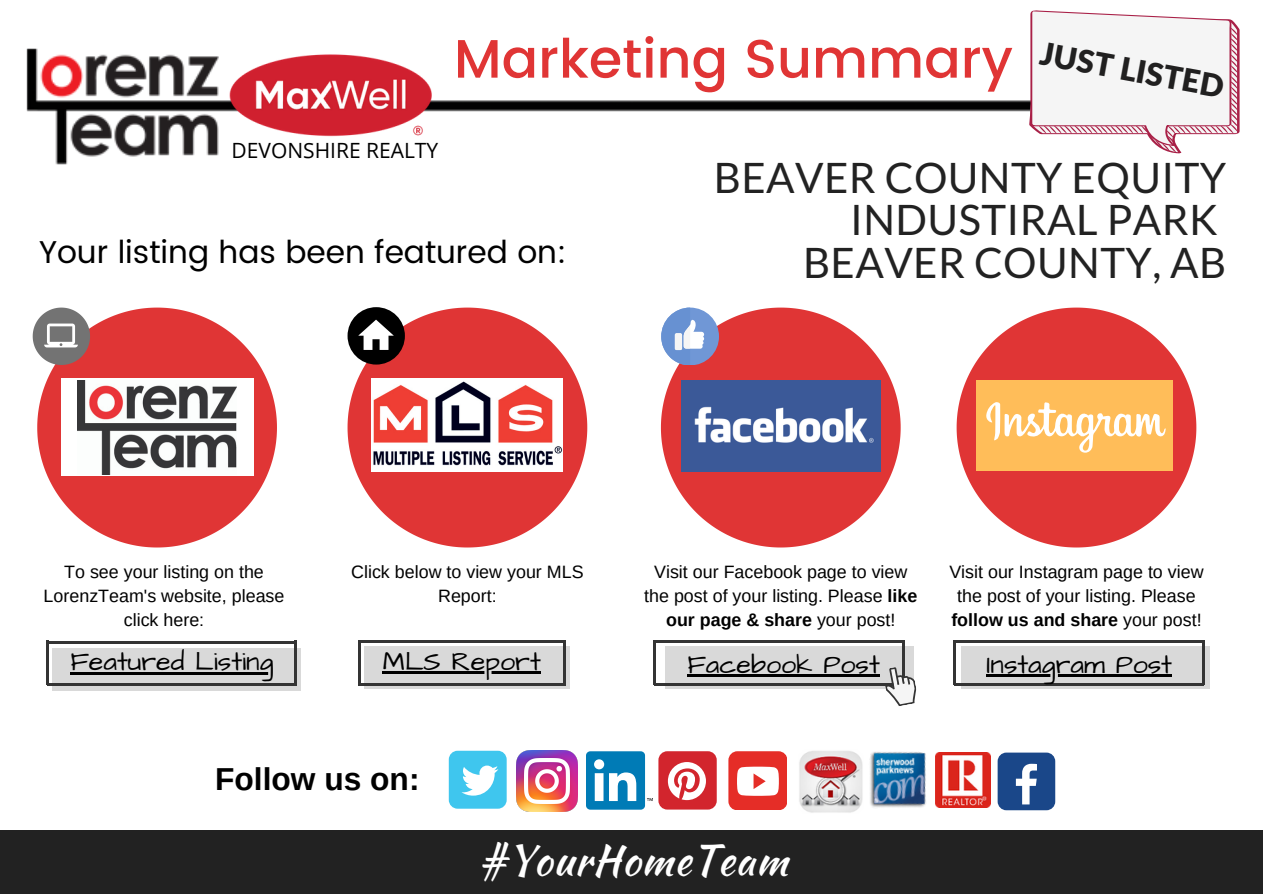
<style>
.page{position:relative;width:1263px;height:894px;background:#fff}
.page>*{position:absolute;margin:0;border:0;box-sizing:border-box;transform-origin:0 0}
.t1{font:500 54px "Poppins";color:#e03535}
.t2{font:42px/42.8px "Lato";letter-spacing:.01em;color:#222;text-align:right}
.t3{font:42px "Kaushan Script";letter-spacing:.02em;color:#fff}
.t4{font:700 31.65px "Arimo";color:#000}
.t5{font:31.5px "Poppins";color:#000}
.t6{font:900 31.5px "Lato Latin";color:#212020}
.t7{font:26.85px "Architects Daughter";color:#000}
.t8{font:21px "Open Sans";color:#000}
.t9{font:17.85px/24.3px "Arimo";color:#000;text-align:center}
.s1{font-weight:700}
</style>
<div class="page">
<img style="left:26px;top:48px;width:1155px;height:117px">
<svg style="left:1029px;top:10px;width:210px;height:143px"></svg>
<svg style="left:37px;top:307px;width:240px;height:240px;fill:#e03535"></svg>
<svg style="left:661px;top:307px;width:240px;height:240px;fill:#e03535"></svg>
<img style="left:681px;top:380px;width:199px;height:11px">
<svg style="left:348px;top:307px;width:239px;height:240px;fill:#e03535"></svg>
<div style="left:61px;top:378px;width:192px;height:97px;background:#fff"></div>
<img style="left:78px;top:380px;width:158px;height:94px">
<img style="left:372px;top:378px;width:191px;height:93px">
<div style="left:665px;top:646px;width:249px;height:43px;background:#d9d9d9"></div>
<hr style="left:654px;top:640px;width:250px;height:2px;background:#343434">
<hr style="left:654px;top:682px;width:250px;height:3px;background:#343434">
<hr style="left:653px;top:640px;width:3px;height:44px;background:#343434">
<hr style="left:902px;top:640px;width:2px;height:44px;background:#343434">
<hr style="left:359px;top:640px;width:206px;height:2px;background:#343434">
<div style="left:364px;top:646px;width:206px;height:43px;background:#d9d9d9"></div>
<hr style="left:358px;top:682px;width:208px;height:3px;background:#343434">
<hr style="left:358px;top:640px;width:2px;height:43px;background:#343434">
<hr style="left:563px;top:640px;width:3px;height:44px;background:#343434">
<div style="left:53px;top:647px;width:248px;height:43px;background:#d9d9d9"></div>
<hr style="left:47px;top:640px;width:250px;height:3px;background:#343434">
<hr style="left:47px;top:683px;width:250px;height:2px;background:#343434">
<hr style="left:46px;top:640px;width:2px;height:44px;background:#343434">
<hr style="left:295px;top:640px;width:2px;height:44px;background:#343434">
<div style="left:0;top:830px;width:1263px;height:63px;background:#222"></div>
<hr style="left:687px;top:674px;width:193px;height:2px;background:#000">
<img style="left:516px;top:750px;width:61px;height:61px">
<div style="left:449px;top:750px;width:58px;height:58px;background:#3fc6ee;border-radius:9px"></div>
<svg style="left:461px;top:765px;width:37px;height:30px"></svg>
<div style="left:586px;top:751px;width:59px;height:58px;background:#007bb6;border-radius:4px"></div>
<svg style="left:594px;top:759px;width:42px;height:41px"></svg>
<div style="left:658px;top:751px;width:59px;height:58px;background:#d2252d;border-radius:9px"></div>
<svg style="left:668px;top:762px;width:38px;height:37px"></svg>
<div style="left:728px;top:751px;width:59px;height:58px;background:#e52d27;border-radius:9px"></div>
<svg style="left:737px;top:766px;width:42px;height:29px"></svg>
<img style="left:799px;top:751px;width:61px;height:61px">
<img style="left:860px;top:752px;width:66px;height:56px">
<img style="left:935px;top:752px;width:55px;height:55px">
<svg style="left:882px;top:663px;width:35px;height:43px"></svg>
<div style="left:998px;top:752px;width:57px;height:58px;background:#1a4789;border-radius:9px"></div>
<svg style="left:1016px;top:763px;width:21px;height:41px"></svg>
<div style="left:681px;top:398px;width:199px;height:73px;background:#3b5998"></div>
<img style="left:689px;top:385px;width:190px;height:78px">
<div style="left:661px;top:307px;width:58px;height:58px;background:#7097d6;border-radius:50%"></div>
<svg style="left:661px;top:307px;width:43px;height:58px"></svg>
<div style="left:348px;top:307px;width:57px;height:57px;background:#000;border-radius:50%"></div>
<svg style="left:358px;top:319px;width:36px;height:31px"></svg>
<svg style="left:33px;top:307px;width:57px;height:58px"></svg>
<hr style="left:383px;top:671px;width:147px;height:3px;background:#000">
<svg style="left:530px;top:671px;width:11px;height:3px"></svg>
<img style="left:172px;top:48px;width:322px;height:115px">
<svg style="left:957px;top:307px;width:239px;height:240px;fill:#e03535"></svg>
<div style="left:961px;top:646px;width:248px;height:43px;background:#d9d9d9"></div>
<hr style="left:954px;top:640px;width:250px;height:2px;background:#343434">
<hr style="left:954px;top:682px;width:250px;height:3px;background:#343434">
<hr style="left:953px;top:640px;width:3px;height:44px;background:#343434">
<hr style="left:1202px;top:640px;width:3px;height:44px;background:#343434">
<div style="left:976px;top:380px;width:197px;height:91px;background:#ffbd59"></div>
<svg style="left:986px;top:402px;width:180px;height:50px"></svg>
<hr style="left:70px;top:671px;width:144px;height:3px;background:#000">
<hr style="left:214px;top:671px;width:60px;height:3px;background:#000">
<hr style="left:986px;top:674px;width:186px;height:2px;background:#000">
<p class="t8" style="left:232px;top:135px;width:208px">DEVONSHIRE REALTY</p>
<h1 class="t1" style="left:454px;top:27px;width:560px">Marketing Summary</h1>
<h3 class="t6" style="left:1043px;top:40px;width:188px;rotate:10deg">JUST LISTED</h3>
<h3 class="t5" style="left:39px;top:233px;width:529px">Your listing has been featured on:</h3>
<h2 class="t2" style="left:714px;top:155px;width:514px">BEAVER COUNTY EQUITY<br>INDUSTIRAL PARK<br>BEAVER COUNTY, AB</h2>
<p class="t9" style="left:44px;top:559px;width:242px">To see your listing on the<br>LorenzTeam's website, please click here:</p>
<h3 class="t7" style="left:70px;top:643px;width:205px">Featured Listing</h3>
<p class="t9" style="left:351px;top:559px;width:234px">Click below to view your MLS<br>Report:</p>
<h3 class="t7" style="left:383px;top:643px;width:159px">MLS Report</h3>
<h3 class="t4" style="left:215px;top:761px;width:206px">Follow us on:</h3>
<p class="t9" style="left:644px;top:559px;width:275px">Visit our Facebook page to view the post of your listing. Please <span class="s1">like our page &amp; share</span> your post!</p>
<h3 class="t7" style="left:687px;top:646px;width:194px">Facebook Post</h3>
<p class="t9" style="left:949px;top:559px;width:256px">Visit our Instagram page to view the post of your listing. Please <span class="s1">follow us and share</span> your post!</p>
<h3 class="t7" style="left:986px;top:646px;width:187px">Instagram Post</h3>
<h2 class="t3" style="left:478px;top:829px;width:312px">#YourHomeTeam</h2>
</div>
